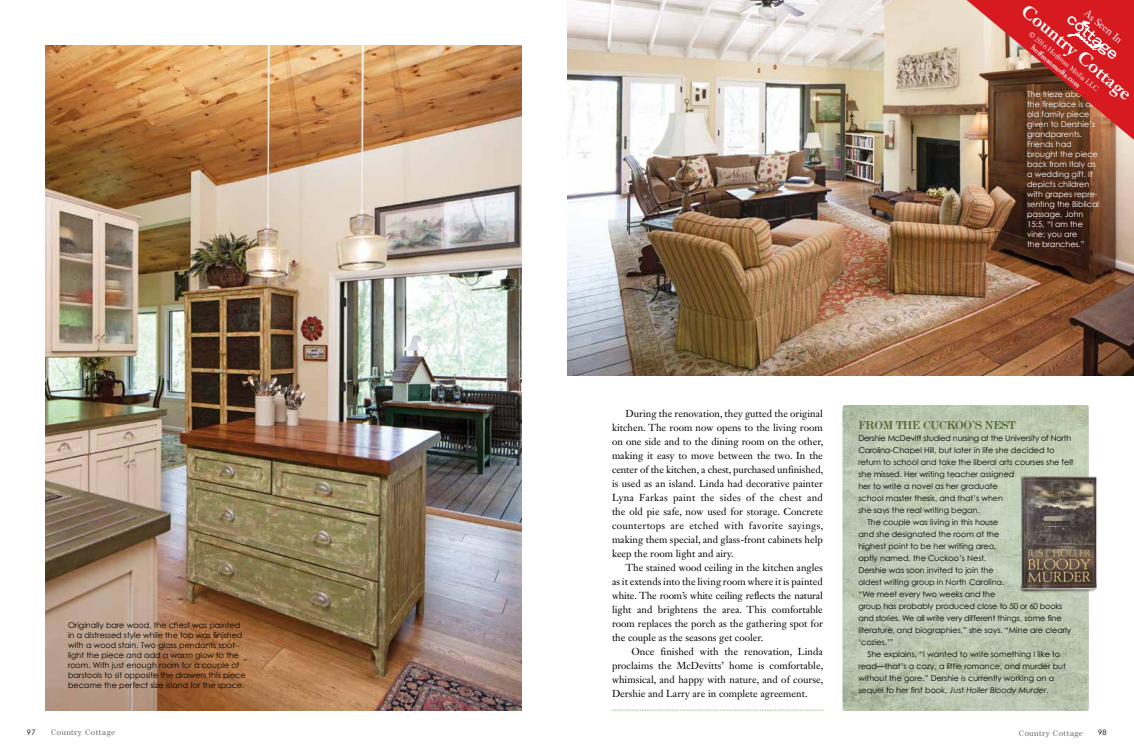
<style>
.page{position:relative;width:1134px;height:756px;background:#fff}
.page>*{position:absolute;margin:0;border:0;box-sizing:border-box;transform-origin:0 0}
.t1{font:700 17.6px "Janson Text LT Std";color:#fff}
.t2{font:500 12px "Modern Two Sxtn ITC Std";letter-spacing:-.03em;color:#50632c}
.t3{font:10.2px "Janson Text LT Std";color:#fff}
.t4{font:10px/14px "Janson Text LT Std";color:#000;text-align:justify}
.t5{font:8px/10px "Century Gothic";color:#000}
.t6{font:8px/10px "Century Gothic";color:#fff}
.t7{font:8px "Century Gothic";letter-spacing:-.02em;color:#000}
.t8{font:8px "Century";letter-spacing:.05em;color:#6d6e71}
.t9{font:7.5px "Century Gothic";color:#000}
.t10{font:7px "Janson Text LT Std";color:#fff}
.t11{font:700 7px "Janson Text LT Std";color:#fff}
.s1{font-style:italic}
</style>
<div class="page">
<img style="left:842px;top:405px;width:247px;height:306px">
<svg style="left:612px;top:710px;width:212px;height:1px"></svg>
<img style="left:567px;top:0;width:567px;height:375px">
<img style="left:1006px;top:467px;width:91px;height:130px">
<img style="left:45px;top:45px;width:477px;height:666px">
<svg style="left:967px;top:0;width:167px;height:140px;background:#b74c42"></svg>
<p class="t5" style="left:68px;top:620px;width:179px">Originally bare wood, the chest was painted in a distressed style while the top was finished with a wood stain. Two glass pendants spot&shy;light the piece and add a warm glow to the room. With just enough room for a couple of barstools to sit opposite the drawers this piece became the perfect size island for the space.</p>
<h1 class="t1" style="left:1031px;top:-1px;width:139px;rotate:40deg">Country Cottage</h1>
<p class="t3" style="left:1090px;top:7px;width:48px;rotate:40deg">As Seen In</p>
<p class="t10" style="left:1033px;top:30px;width:90px;rotate:40deg">© 2016 Hoffman Media LLC</p>
<p class="t11" style="left:1035px;top:43px;width:63px;rotate:40deg">hoffmanmedia.com</p>
<p class="t6" style="left:1027px;top:89px;width:74px">The frieze above the fireplace is an old family piece given to Dershie’s grandparents.<br>Friends had brought the piece back from Italy as a wedding gift. It depicts children with grapes repre&shy;senting the Biblical passage, John<br>15:5, “I am the vine; you are<br>the branches.”</p>
<p class="t4" style="left:612px;top:407px;width:213px;text-indent:14px">During the renovation, they gutted the original kitchen. The room now opens to the living room on one side and to the dining room on the other, making it easy to move between the two. In the center of the kitchen, a chest, purchased unfinished, is used as an island. Linda had decorative painter Lyna Farkas paint the sides of the chest and the old pie safe, now used for storage. Concrete countertops are etched with favorite sayings, making them special, and glass-front cabinets help keep the room light and airy.</p>
<p class="t4" style="left:612px;top:561px;width:212px;text-indent:14px">The stained wood ceiling in the kitchen angles as it extends into the living room where it is painted white. The room’s white ceiling reflects the natural light and brightens the area. This comfortable room replaces the porch as the gathering spot for the couple as the seasons get cooler.</p>
<p class="t4" style="left:612px;top:645px;width:213px;text-indent:19px">Once finished with the renovation, Linda proclaims the McDevitts’ home is comfortable, whimsical, and happy with nature, and of course, Dershie and Larry are in complete agreement.</p>
<h2 class="t2" style="left:858px;top:418px;width:159px">FROM THE CUCKOO’S NEST</h2>
<p class="t7" style="left:858px;top:433px;width:214px">Dershie McDevitt studied nursing at the University of North</p>
<p class="t5" style="left:858px;top:445px;width:198px">Carolina-Chapel Hill, but later in life she decided to</p>
<p class="t5" style="left:858px;top:457px;width:217px">return to school and take the liberal arts courses she felt</p>
<p class="t5" style="left:858px;top:469px;width:158px">she missed. Her writing teacher assigned</p>
<p class="t5" style="left:858px;top:481px;width:141px">her to write a novel as her graduate</p>
<p class="t5" style="left:858px;top:493px;width:146px">school master thesis, and that’s when</p>
<p class="t5" style="left:858px;top:505px;width:123px">she says the real writing began.</p>
<p class="t5" style="left:867px;top:517px;width:133px">The couple was living in this house</p>
<p class="t5" style="left:858px;top:529px;width:142px">and she designated the room at the</p>
<p class="t5" style="left:858px;top:541px;width:139px">highest point to be her writing area,</p>
<p class="t5" style="left:858px;top:553px;width:130px">aptly named, the Cuckoo’s Nest.</p>
<p class="t5" style="left:858px;top:565px;width:137px">Dershie was soon invited to join the</p>
<p class="t5" style="left:858px;top:577px;width:147px">oldest writing group in North Carolina.</p>
<p class="t5" style="left:858px;top:589px;width:138px">“We meet every two weeks and the</p>
<p class="t5" style="left:858px;top:601px;width:206px">group has probably produced close to 50 or 60 books</p>
<p class="t7" style="left:858px;top:613px;width:205px">and stories. We all write very different things, some fine</p>
<p class="t5" style="left:858px;top:625px;width:214px">literature, and biographies,” she says. “Mine are clearly</p>
<p class="t5" style="left:858px;top:637px;width:37px">‘cozies.’”</p>
<p class="t5" style="left:867px;top:649px;width:194px">She explains, “I wanted to write something I like to</p>
<p class="t5" style="left:858px;top:661px;width:209px">read—that’s a cozy, a little romance, and murder but</p>
<p class="t5" style="left:858px;top:673px;width:197px">without the gore.” Dershie is currently working on a</p>
<p class="t5" style="left:858px;top:685px;width:192px">sequel to her first book, <span class="s1">Just Holler Bloody Murder</span>.</p>
<p class="t9" style="left:27px;top:728px;width:10px">97</p>
<p class="t8" style="left:51px;top:727px;width:65px">Country Cottage</p>
<p class="t8" style="left:1019px;top:728px;width:65px">Country Cottage</p>
<p class="t9" style="left:1098px;top:728px;width:10px">98</p>
</div>
